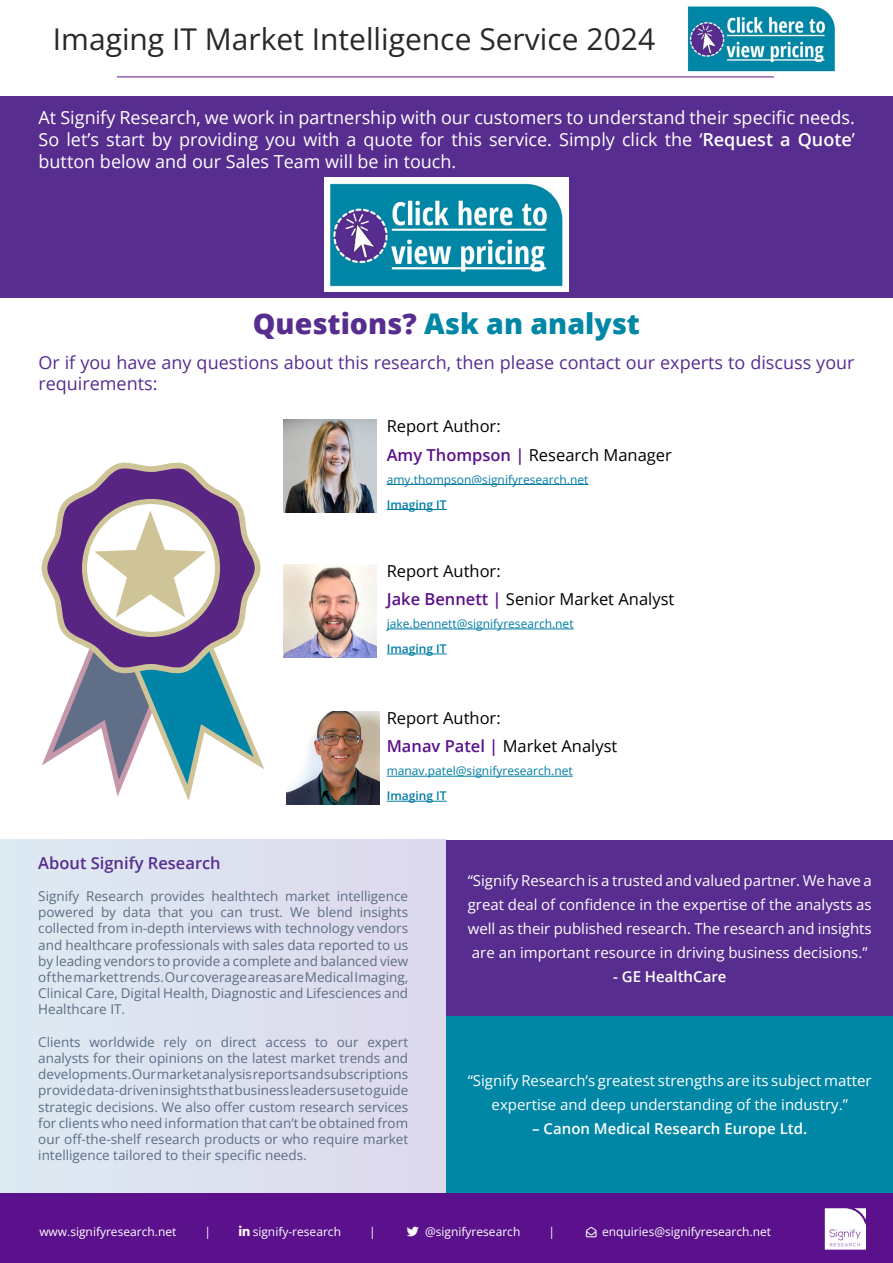
<style>
.page{position:relative;width:893px;height:1263px;background:#fff}
.page>*{position:absolute;margin:0;border:0;box-sizing:border-box;transform-origin:0 0}
.t1{font:300 30px "Open Sans";color:#282827}
.t2{font:800 28.5px "Open Sans";color:#0087a6}
.t3{font:18px/21.6px "Open Sans";color:#fff;text-align:justify}
.t4{font:18px/21.6px "Open Sans";color:#572d8f}
.t5{font:16.5px/28.3px "Open Sans";color:#000}
.t6{font:300 16.5px/28.3px "Open Sans";color:#000}
.t7{font:600 16.5px "Open Sans";color:#572d8f}
.t8{font:300 15px/24px "Open Sans";color:#fff;text-align:justify}
.t9{font:600 15px "Open Sans";color:#fff}
.t10{font:300 13.5px/16.2px "Open Sans";color:#5d6d85;text-align:justify}
.t11{font:12px "Open Sans";color:#007da5}
.t12{font:300 12px "Open Sans";color:#fff}
.t13{font:600 12px "Open Sans";color:#007da5}
.s1{font-weight:600}
.s2{color:#572d8f}
.s3{font-weight:300}
.s4{font-weight:600;color:#5b118b}
.s5{font-weight:400}
</style>
<div class="page">
<div style="left:0;top:1194px;width:893px;height:69px;background:#5b118b"></div>
<hr style="left:117px;top:77px;width:657px;height:1px;background:#5b118b">
<img style="left:825px;top:1209px;width:40px;height:40px">
<img style="left:687px;top:6px;width:149px;height:66px">
<div style="left:0;top:96px;width:893px;height:202px;background:#572d8f"></div>
<div style="left:0;top:840px;width:446px;height:352px;background:#dde1ef"></div>
<img style="left:283px;top:420px;width:93px;height:93px">
<img style="left:283px;top:564px;width:93px;height:93px">
<hr style="left:387px;top:629px;width:187px;height:1px;background:#007da5">
<hr style="left:387px;top:654px;width:60px;height:1px;background:#007da5">
<hr style="left:387px;top:484px;width:201px;height:1px;background:#007da5">
<hr style="left:387px;top:509px;width:60px;height:1px;background:#007da5">
<img style="left:286px;top:711px;width:93px;height:93px">
<hr style="left:387px;top:776px;width:186px;height:1px;background:#007da5">
<hr style="left:387px;top:801px;width:60px;height:1px;background:#007da5">
<svg style="left:42px;top:463px;width:222px;height:338px"></svg>
<div style="left:446px;top:840px;width:447px;height:176px;background:#572d8f"></div>
<div style="left:446px;top:1016px;width:447px;height:176px;background:#0087a6"></div>
<img style="left:325px;top:177px;width:243px;height:114px">
<h1 class="t1" style="left:53px;top:18px;width:604px">Imaging IT Market Intelligence Service 2024</h1>
<p class="t3" style="left:39px;top:107px;width:818px">At Signify Research, we work in partnership with our customers to understand their specific needs.<br>So let’s start by providing you with a quote for this service. Simply click the ‘<span class="s1">Request a Quote</span>’ button below and our Sales Team will be in touch.</p>
<h2 class="t2" style="left:253px;top:302px;width:389px"><span class="s2">Questions?</span> Ask an analyst</h2>
<h3 class="t4" style="left:38px;top:351px;width:818px">Or if you have any questions about this research, then please contact our experts to discuss your requirements:</h3>
<p class="t5" style="left:387px;top:412px;width:287px"><span class="s3">Report Author:<br></span><span class="s4">Amy Thompson |</span> Research Manager</p>
<p class="t11" style="left:387px;top:471px;width:203px">amy.thompson@signifyresearch.net</p>
<p class="t13" style="left:387px;top:496px;width:61px">Imaging IT</p>
<p class="t5" style="left:387px;top:556px;width:289px"><span class="s3">Report Author:<br></span><span class="s4">Jake Bennett |</span> Senior Market Analyst</p>
<p class="t11" style="left:387px;top:615px;width:188px">jake.bennett@signifyresearch.net</p>
<p class="t13" style="left:387px;top:640px;width:61px">Imaging IT</p>
<p class="t6" style="left:387px;top:703px;width:232px">Report Author:<br><span class="s4">Manav Patel |</span> <span class="s5">Market Analyst</span></p>
<p class="t11" style="left:387px;top:763px;width:188px">manav.patel@signifyresearch.net</p>
<p class="t13" style="left:387px;top:788px;width:61px">Imaging IT</p>
<p class="t7" style="left:38px;top:851px;width:184px">About Signify Research</p>
<p class="t10" style="left:38px;top:888px;width:371px">Signify Research provides healthtech market intelligence powered by data that you can trust. We blend insights collected from in-depth interviews with technology vendors and healthcare professionals with sales data reported to us by leading vendors to provide a complete and balanced view of the market trends. Our coverage areas are Medical Imaging, Clinical Care, Digital Health, Diagnostic and Lifesciences and Healthcare IT.</p>
<p class="t10" style="left:38px;top:1033px;width:371px">Clients worldwide rely on direct access to our expert analysts for their opinions on the latest market trends and developments. Our market analysis reports and subscriptions provide data-driven insights that business leaders use to guide strategic decisions. We also offer custom research services for clients who need information that can’t be obtained from our off-the-shelf research products or who require market intelligence tailored to their specific needs.</p>
<p class="t8" style="left:468px;top:868px;width:405px">“Signify Research is a trusted and valued partner. We have a great deal of confidence in the expertise of the analysts as well as their published research. The research and insights are an important resource in driving business decisions.”</p>
<p class="t9" style="left:613px;top:966px;width:115px">- GE HealthCare</p>
<p class="t8" style="left:468px;top:1068px;width:405px;text-align:center">“Signify Research’s greatest strengths are its subject matter expertise and deep understanding of the industry.”</p>
<p class="t9" style="left:532px;top:1118px;width:277px">– Canon Medical Research Europe Ltd.</p>
<p class="t12" style="left:39px;top:1224px;width:139px">www.signifyresearch.net</p>
<p class="t12" style="left:204px;top:1224px;width:8px">|</p>
<p class="t12" style="left:253px;top:1224px;width:90px">signify-research</p>
<p class="t12" style="left:369px;top:1224px;width:8px">|</p>
<p class="t12" style="left:425px;top:1224px;width:97px">@signifyresearch</p>
<p class="t12" style="left:548px;top:1224px;width:8px">|</p>
<p class="t12" style="left:602px;top:1224px;width:170px">enquiries@signifyresearch.net</p>
</div>
